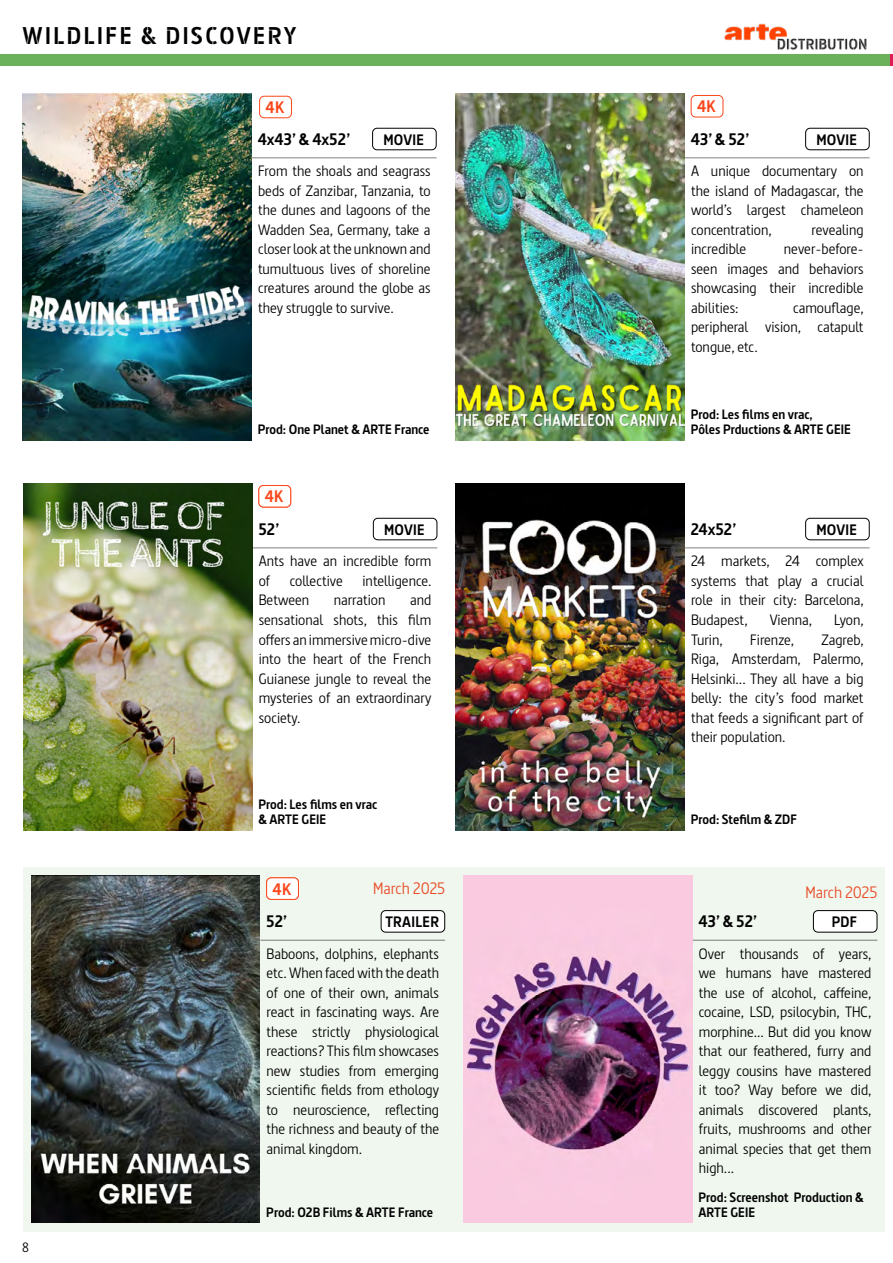
<style>
.page{position:relative;width:893px;height:1263px;background:#fff}
.page>*{position:absolute;margin:0;border:0;box-sizing:border-box;transform-origin:0 0}
.t1{font:700 24px "Barna Stencil";letter-spacing:.1em;color:#000}
.t2{font:700 16.5px "Barna";color:#020203}
.t3{font:16.5px "Barna";color:#e94c28}
.t4{font:700 16.5px "Barna";letter-spacing:.02em;color:#fa481c}
.t5{font:15px/19.5px "Barna";color:#020203;text-align:justify}
.t6{font:700 15px "Barna";letter-spacing:.02em;color:#000}
.t7{font:700 13.5px/15px "Barna";color:#020203}
.t8{font:13.5px "Barna";color:#020203}
</style>
<div class="page">
<img style="left:724px;top:23px;width:143px;height:27px">
<div style="left:0;top:54px;width:893px;height:12px;background:#6bb05b"></div>
<img style="left:456px;top:94px;width:228px;height:346px">
<div style="left:805px;top:128px;width:65px;height:22px;border:1px solid #000;border-radius:4px"></div>
<div style="left:691px;top:95px;width:32px;height:22px;border:1px solid #fa481c;border-radius:4px"></div>
<hr style="left:685px;top:157px;width:185px;height:1px;background:#000">
<img style="left:23px;top:484px;width:229px;height:346px">
<div style="left:373px;top:518px;width:64px;height:22px;border:1px solid #000;border-radius:4px"></div>
<div style="left:258px;top:485px;width:33px;height:22px;border:1px solid #fa481c;border-radius:4px"></div>
<hr style="left:253px;top:547px;width:184px;height:1px;background:#000">
<img style="left:456px;top:484px;width:228px;height:346px">
<div style="left:805px;top:518px;width:65px;height:22px;border:1px solid #000;border-radius:4px"></div>
<hr style="left:685px;top:547px;width:185px;height:1px;background:#000">
<img style="left:23px;top:94px;width:228px;height:346px">
<div style="left:372px;top:128px;width:65px;height:22px;border:1px solid #000;border-radius:4px"></div>
<hr style="left:252px;top:157px;width:185px;height:1px;background:#000">
<div style="left:259px;top:96px;width:33px;height:22px;border:1px solid #fa481c;border-radius:4px"></div>
<div style="left:23px;top:867px;width:862px;height:365px;background:#f0f7ee"></div>
<img style="left:31px;top:876px;width:229px;height:346px">
<div style="left:381px;top:910px;width:64px;height:22px;background:#fff;border-radius:4px"></div>
<div style="left:381px;top:910px;width:64px;height:22px;border:1px solid #000;border-radius:4px"></div>
<div style="left:267px;top:878px;width:31px;height:21px;background:#fff;border-radius:4px"></div>
<div style="left:266px;top:877px;width:33px;height:23px;border:1px solid #fa481c;border-radius:4px"></div>
<hr style="left:261px;top:940px;width:184px;height:1px;background:#000">
<img style="left:463px;top:876px;width:229px;height:346px">
<hr style="left:693px;top:940px;width:184px;height:1px;background:#000">
<div style="left:813px;top:910px;width:64px;height:22px;background:#fff;border-radius:4px"></div>
<div style="left:813px;top:910px;width:64px;height:22px;border:1px solid #000;border-radius:4px"></div>
<svg style="left:890px;top:54px;width:3px;height:12px"></svg>
<h1 class="t1" style="left:23px;top:21px;width:275px">WILDLIFE &amp; DISCOVERY</h1>
<p class="t4" style="left:265px;top:97px;width:20px">4K</p>
<p class="t2" style="left:258px;top:129px;width:94px">4x43’ &amp; 4x52’</p>
<p class="t6" style="left:383px;top:130px;width:42px">MOVIE</p>
<p class="t5" style="left:258px;top:161px;width:174px">From the shoals and seagrass beds of Zanzibar, Tanzania, to the dunes and lagoons of the Wadden Sea, Germany, take a closer look at the unknown and tumultuous lives of shoreline creatures around the globe as they struggle to survive.</p>
<p class="t7" style="left:258px;top:422px;width:173px">Prod: One Planet &amp; ARTE France</p>
<p class="t4" style="left:265px;top:487px;width:20px">4K</p>
<p class="t2" style="left:258px;top:519px;width:23px">52’</p>
<p class="t6" style="left:384px;top:520px;width:42px">MOVIE</p>
<p class="t5" style="left:259px;top:551px;width:174px">Ants have an incredible form of</p>
<p class="t5" style="left:290px;top:571px;width:55px">collective</p>
<p class="t5" style="left:362px;top:571px;width:71px">intelligence.</p>
<p class="t5" style="left:259px;top:590px;width:52px">Between</p>
<p class="t5" style="left:334px;top:590px;width:53px">narration</p>
<p class="t5" style="left:259px;top:590px;width:174px;text-indent:151px">and sensational shots, this film offers an immersive micro-dive into the heart of the French Guianese jungle to reveal the mysteries of an extraordinary society.</p>
<p class="t7" style="left:258px;top:797px;width:120px">Prod: Les films en vrac &amp; ARTE GEIE</p>
<p class="t4" style="left:697px;top:97px;width:20px">4K</p>
<p class="t2" style="left:691px;top:129px;width:60px">43’ &amp; 52’</p>
<p class="t6" style="left:816px;top:130px;width:42px">MOVIE</p>
<p class="t5" style="left:691px;top:161px;width:174px">A unique documentary on the island of Madagascar, the world’s largest chameleon concentration,</p>
<p class="t5" style="left:811px;top:220px;width:54px">revealing</p>
<p class="t5" style="left:691px;top:239px;width:174px;text-indent:93px">never-before&shy;seen images and behaviors showcasing their incredible abilities:</p>
<p class="t5" style="left:691px;top:239px;width:57px">incredible</p>
<p class="t5" style="left:691px;top:298px;width:174px;text-indent:102px">camouflage, peripheral vision, catapult tongue, etc.</p>
<p class="t7" style="left:691px;top:407px;width:162px">Prod: Les films en vrac,<br>Pôles Prductions &amp; ARTE GEIE</p>
<p class="t2" style="left:691px;top:519px;width:47px">24x52’</p>
<p class="t6" style="left:816px;top:520px;width:42px">MOVIE</p>
<p class="t5" style="left:691px;top:551px;width:174px">24 markets, 24 complex systems that play a crucial role in their city: Barcelona, Budapest,</p>
<p class="t5" style="left:770px;top:610px;width:44px">Vienna,</p>
<p class="t5" style="left:834px;top:610px;width:31px">Lyon,</p>
<p class="t5" style="left:691px;top:629px;width:33px">Turin,</p>
<p class="t5" style="left:750px;top:629px;width:45px">Firenze,</p>
<p class="t5" style="left:691px;top:629px;width:174px;text-indent:130px">Zagreb, Riga, Amsterdam, Palermo, Helsinki... They all have a big belly: the city’s food market that feeds a significant part of their population.</p>
<p class="t7" style="left:691px;top:812px;width:108px">Prod: Stefilm &amp; ZDF</p>
<p class="t8" style="left:22px;top:1239px;width:8px">8</p>
<p class="t3" style="left:373px;top:878px;width:73px">March 2025</p>
<p class="t3" style="left:805px;top:882px;width:73px">March 2025</p>
<p class="t6" style="left:832px;top:913px;width:27px">PDF</p>
<p class="t4" style="left:272px;top:879px;width:20px">4K</p>
<p class="t2" style="left:266px;top:911px;width:23px">52’</p>
<p class="t6" style="left:385px;top:913px;width:55px">TRAILER</p>
<p class="t5" style="left:267px;top:944px;width:174px">Baboons, dolphins, elephants etc. When faced with the death of one of their own, animals react in fascinating ways. Are these strictly physiological reactions? This film showcases new studies from emerging scientific fields from ethology to neuroscience, reflecting the richness and beauty of the animal kingdom.</p>
<p class="t2" style="left:698px;top:911px;width:60px">43’ &amp; 52’</p>
<p class="t5" style="left:699px;top:944px;width:174px">Over thousands of years, we humans have mastered the use of alcohol, caffeine, cocaine, LSD, psilocybin, THC, morphine... But did you know that our feathered, furry and leggy cousins have mastered it too? Way before we did, animals discovered plants, fruits, mushrooms and other animal species that get them high...</p>
<p class="t7" style="left:698px;top:1189px;width:167px">Prod: Screenshot Production &amp;<br>ARTE GEIE</p>
<p class="t7" style="left:266px;top:1204px;width:168px">Prod: O2B Films &amp; ARTE France</p>
</div>
